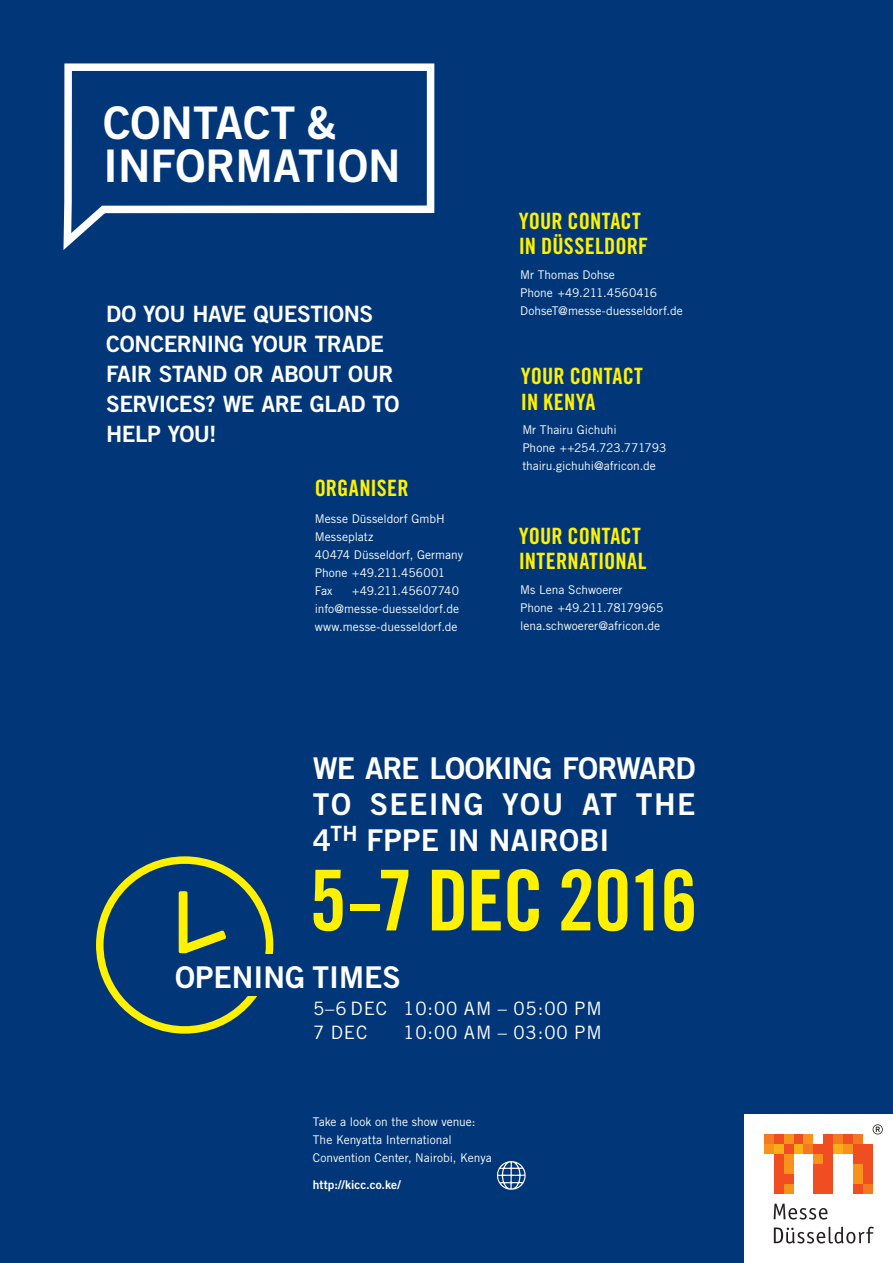
<style>
.page{position:relative;width:893px;height:1263px;background:#013778}
.page>*{position:absolute;margin:0;border:0;box-sizing:border-box;transform-origin:0 0}
.t1{font:84px "Trade Gothic LT Std Bd Cn 20";letter-spacing:-.025em;color:#fff101}
.t2{font:45px/43.5px "Trade Gothic LT Std Bd 2";color:#fff}
.t3{font:30px/36px "Trade Gothic LT Std Bd 2";color:#fff;text-align:justify}
.t4{font:22.5px/30px "Trade Gothic LT Std Bd 2";letter-spacing:-.02em;color:#fff}
.t5{font:22.5px/25.5px "Trade Gothic LT Std Bd Cn 20";letter-spacing:.005em;color:#fff101}
.t6{font:18.45px/24px "Trade Gothic LT Std";letter-spacing:.05em;color:#fff}
.t7{font:12px/18px "Trade Gothic LT Std";color:#fff}
.t8{font:12px "Trade Gothic LT Std Bd 2";color:#fff}
</style>
<div class="page">
<div style="left:744px;top:1114px;width:149px;height:149px;background:#fff"></div>
<svg style="left:774px;top:1226px;width:100px;height:17px"></svg>
<svg style="left:774px;top:1203px;width:53px;height:16px"></svg>
<div style="left:764px;top:1144px;width:10px;height:10px;background:#f7931d"></div>
<div style="left:774px;top:1134px;width:10px;height:10px;background:#f04d22"></div>
<div style="left:774px;top:1144px;width:10px;height:10px;background:#faaf18"></div>
<div style="left:784px;top:1134px;width:10px;height:10px;background:#f7931d"></div>
<div style="left:784px;top:1144px;width:10px;height:10px;background:#f04d22"></div>
<div style="left:794px;top:1134px;width:9px;height:10px;background:#f04d22"></div>
<div style="left:794px;top:1144px;width:9px;height:10px;background:#faaf18"></div>
<div style="left:803px;top:1134px;width:10px;height:10px;background:#f7931d"></div>
<div style="left:803px;top:1144px;width:10px;height:10px;background:#f47921"></div>
<div style="left:833px;top:1134px;width:10px;height:10px;background:#f47921"></div>
<div style="left:833px;top:1144px;width:10px;height:10px;background:#faaf18"></div>
<div style="left:843px;top:1134px;width:10px;height:10px;background:#f04d22"></div>
<div style="left:843px;top:1144px;width:10px;height:10px;background:#f7931d"></div>
<div style="left:853px;top:1134px;width:10px;height:10px;background:#f47921"></div>
<div style="left:853px;top:1144px;width:10px;height:20px;background:#f04d22"></div>
<div style="left:863px;top:1144px;width:10px;height:40px;background:#f04d22"></div>
<div style="left:774px;top:1154px;width:10px;height:40px;background:#f04d22"></div>
<div style="left:784px;top:1154px;width:10px;height:20px;background:#f7931d"></div>
<div style="left:784px;top:1174px;width:10px;height:10px;background:#f04d22"></div>
<div style="left:784px;top:1184px;width:10px;height:10px;background:#f7931d"></div>
<div style="left:853px;top:1164px;width:10px;height:20px;background:#f7931d"></div>
<div style="left:863px;top:1184px;width:10px;height:10px;background:#f47921"></div>
<div style="left:764px;top:1134px;width:10px;height:10px;background:#f47921"></div>
<div style="left:813px;top:1144px;width:10px;height:10px;background:#f04d22"></div>
<div style="left:813px;top:1154px;width:10px;height:10px;background:#f7931d"></div>
<div style="left:813px;top:1164px;width:10px;height:30px;background:#f04d22"></div>
<div style="left:823px;top:1134px;width:10px;height:60px;background:#f04d22"></div>
<div style="left:853px;top:1184px;width:10px;height:10px;background:#f04d22"></div>
<svg style="left:873px;top:1124px;width:10px;height:10px"></svg>
<svg style="left:63px;top:63px;width:372px;height:187px"></svg>
<svg style="left:497px;top:1161px;width:29px;height:29px"></svg>
<div style="left:96px;top:856px;width:177px;height:178px;border:8px solid #fff101;border-radius:50%"></div>
<div style="left:179px;top:891px;width:9px;height:62px;background:#fff101;border:4px solid #fff101"></div>
<svg style="left:180px;top:928px;width:46px;height:26px"></svg>
<div style="left:196px;top:955px;width:198px;height:41px;background:#013778"></div>
<h2 class="t2" style="left:103px;top:100px;width:299px">CONTACT &amp;<br>INFORMATION</h2>
<h3 class="t4" style="left:106px;top:299px;width:295px">DO YOU HAVE QUESTIONS<br>CONCERNING YOUR TRADE<br>FAIR STAND OR ABOUT OUR<br>SERVICES? WE ARE GLAD TO<br>HELP YOU!</h3>
<h3 class="t5" style="left:315px;top:475px;width:95px">ORGANISER</h3>
<p class="t7" style="left:315px;top:509px;width:150px">Messe Düsseldorf GmbH<br>Messeplatz<br>40474 Düsseldorf, Germany<br>Phone +49.211.456001<br>Fax</p>
<p class="t7" style="left:315px;top:581px;width:146px;text-align:justify;text-indent:38px">+49.211.45607740 info@messe-duesseldorf.de www.messe-duesseldorf.de</p>
<h3 class="t5" style="left:519px;top:208px;width:131px">YOUR CONTACT<br>IN DÜSSELDORF</h3>
<p class="t7" style="left:520px;top:266px;width:164px">Mr Thomas Dohse<br>Phone +49.211.4560416<br>DohseT@messe-duesseldorf.de</p>
<h3 class="t5" style="left:521px;top:363px;width:124px">YOUR CONTACT<br>IN KENYA</h3>
<p class="t7" style="left:522px;top:421px;width:146px">Mr Thairu Gichuhi<br>Phone ++254.723.771793 thairu.gichuhi@africon.de</p>
<h3 class="t5" style="left:519px;top:523px;width:129px">YOUR CONTACT<br>INTERNATIONAL</h3>
<p class="t7" style="left:520px;top:580px;width:145px">Ms Lena Schwoerer<br>Phone +49.211.78179965 lena.schwoerer@africon.de</p>
<h3 class="t3" style="left:313px;top:749px;width:384px">WE ARE LOOKING FORWARD TO SEEING YOU AT THE 4<sup>TH</sup> FPPE IN NAIROBI</h3>
<h1 class="t1" style="left:309px;top:849px;width:390px">5–7 DEC 2016</h1>
<h3 class="t3" style="left:175px;top:958px;width:227px">OPENING TIMES</h3>
<h3 class="t6" style="left:313px;top:996px;width:290px">5–6DEC 10:00 AM – 05:00 PM<br>7 DEC</h3>
<h3 class="t6" style="left:403px;top:1020px;width:200px">10:00 AM – 03:00 PM</h3>
<p class="t7" style="left:313px;top:1112px;width:180px">Take a look on the show venue:<br>The Kenyatta International<br>Convention Center, Nairobi, Kenya</p>
<p class="t8" style="left:313px;top:1177px;width:89px">http://kicc.co.ke/</p>
</div>
